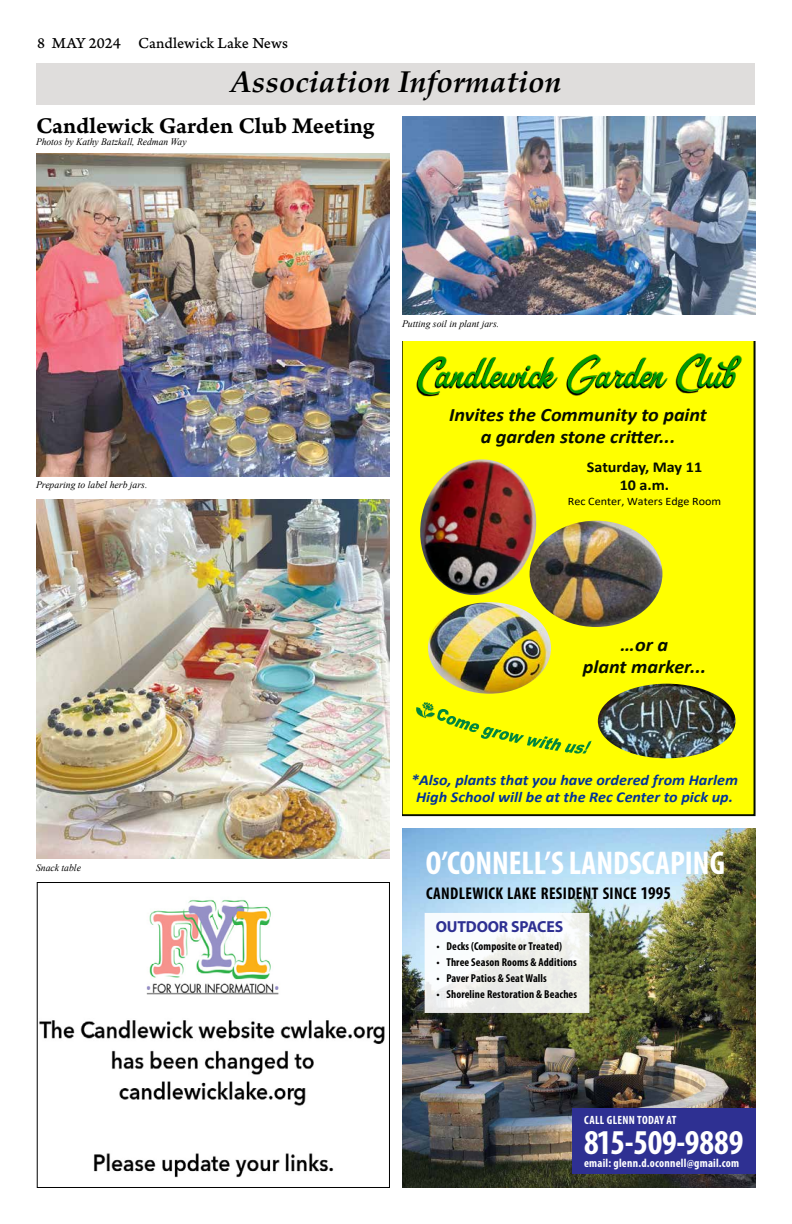
<style>
.page{position:relative;width:792px;height:1224px;background:#fff}
.page>*{position:absolute;margin:0;border:0;box-sizing:border-box;transform-origin:0 0}
.t1{font:700 condensed 35px "Myriad Pro";letter-spacing:-.01em;color:#fff}
.t2{font:700 condensed 33px "Myriad Pro";color:#fff}
.t3{font:italic 700 30px "Palatino Linotype";color:#000}
.t4{font:23.8px "Arno Pro Smbd Caption";letter-spacing:-.005em;color:#000}
.t5{font:italic 700 19px/21.8px "Calibri";color:#060d01;text-align:center;scale:1.07 1}
.t6{font:700 condensed 17px "Myriad Pro";letter-spacing:.02em;color:#000}
.t7{font:16px "Arno Pro Caption";color:#000}
.t8{font:700 16px "Myriad Pro";letter-spacing:-.01em;color:#2e3092}
.t9{font:italic 700 15.1px/17.4px "Calibri";color:#039;text-align:center;scale:1.07 1}
.t10{font:700 15.1px/18.3px "Calibri";letter-spacing:-.005em;color:#060d01;text-align:center;scale:1.07 1}
.t11{font:700 condensed 12px "Myriad Pro";letter-spacing:.02em;color:#fff}
.t12{font:700 condensed 11.5px "Myriad Pro";letter-spacing:.01em;color:#000}
.t13{font:11.4px "Calibri";color:#000;scale:1.07 1}
.t14{font:italic 9.9px "Times New Roman";color:#000}
.t15{font:italic 9.9px "Times New Roman";color:#000;scale:.96 1}
.s1{font-size:18px}
</style>
<div class="page">
<div style="left:36px;top:63px;width:719px;height:42px;background:#dfdddc"></div>
<img style="left:402px;top:828px;width:354px;height:360px">
<svg style="left:427px;top:915px;width:160px;height:96px"></svg>
<div style="left:425px;top:913px;width:164px;height:100px;border:1px solid #fff"></div>
<div style="left:573px;top:1109px;width:183px;height:65px;background:#2e3092"></div>
<img style="left:36px;top:153px;width:354px;height:324px">
<img style="left:402px;top:116px;width:354px;height:199px">
<img style="left:36px;top:499px;width:354px;height:360px">
<div style="left:402px;top:341px;width:354px;height:475px;background:#ff0"></div>
<img style="left:415px;top:459px;width:126px;height:140px">
<img style="left:530px;top:521px;width:132px;height:106px">
<img style="left:428px;top:602px;width:123px;height:92px">
<img style="left:406px;top:696px;width:18px;height:33px">
<img style="left:416px;top:701px;width:8px;height:18px">
<img style="left:424px;top:696px;width:32px;height:33px">
<svg style="left:437px;top:709px;width:155px;height:45px;background:#e0f007"></svg>
<img style="left:598px;top:684px;width:138px;height:74px">
<img style="left:402px;top:345px;width:354px;height:55px">
<img style="left:39px;top:900px;width:346px;height:278px">
<div style="left:37px;top:882px;width:353px;height:306px;border:1px solid #000"></div>
<h3 class="t7" style="left:37px;top:33px;width:252px">8 MAY 2024 Candlewick Lake News</h3>
<h3 class="t3" style="left:230px;top:61px;width:333px">Association Information</h3>
<h3 class="t4" style="left:36px;top:112px;width:340px">Candlewick Garden Club Meeting</h3>
<p class="t15" style="left:36px;top:135px;width:158px">Photos by Kathy Batzkall, Redman Way</p>
<p class="t14" style="left:36px;top:478px;width:113px">Preparing to label herb jars.</p>
<p class="t14" style="left:36px;top:861px;width:46px">Snack table</p>
<p class="t14" style="left:402px;top:317px;width:99px">Putting soil in plant jars.</p>
<h3 class="t5" style="left:449px;top:403px;width:243px">Invites the Community to paint a garden stone critter...</h3>
<h3 class="t10" style="left:587px;top:457px;width:109px">Saturday, May 11<br>10 a.m.</h3>
<p class="t13" style="left:568px;top:493px;width:145px">Rec Center, Waters Edge Room</p>
<h3 class="t5" style="left:583px;top:633px;width:117px">…or a<br>plant marker...</h3>
<h3 class="t9" style="left:411px;top:771px;width:307px">*Also, plants that you have ordered from Harlem<br>High School will be at the Rec Center to pick up.</h3>
<h2 class="t2" style="left:426px;top:842px;width:301px">O’CONNELL’S LANDSCAPING</h2>
<h3 class="t6" style="left:426px;top:883px;width:246px">CANDLEWICK LAKE RESIDENT SINCE <span class="s1">1995</span></h3>
<h3 class="t8" style="left:436px;top:916px;width:129px">OUTDOOR SPACES</h3>
<p class="t12" style="left:437px;top:939px;width:127px">• Decks (Composite or Treated)</p>
<p class="t12" style="left:437px;top:955px;width:142px">• Three Season Rooms &amp; Additions</p>
<p class="t12" style="left:437px;top:971px;width:112px">• Paver Patios &amp; Seat Walls</p>
<p class="t12" style="left:437px;top:987px;width:142px">• Shoreline Restoration &amp; Beaches</p>
<p class="t11" style="left:584px;top:1112px;width:94px">CALL GLENN TODAY AT</p>
<h1 class="t1" style="left:584px;top:1120px;width:161px">815-509-9889</h1>
<p class="t11" style="left:584px;top:1155px;width:157px">email: glenn.d.oconnell@gmail.com</p>
</div>
